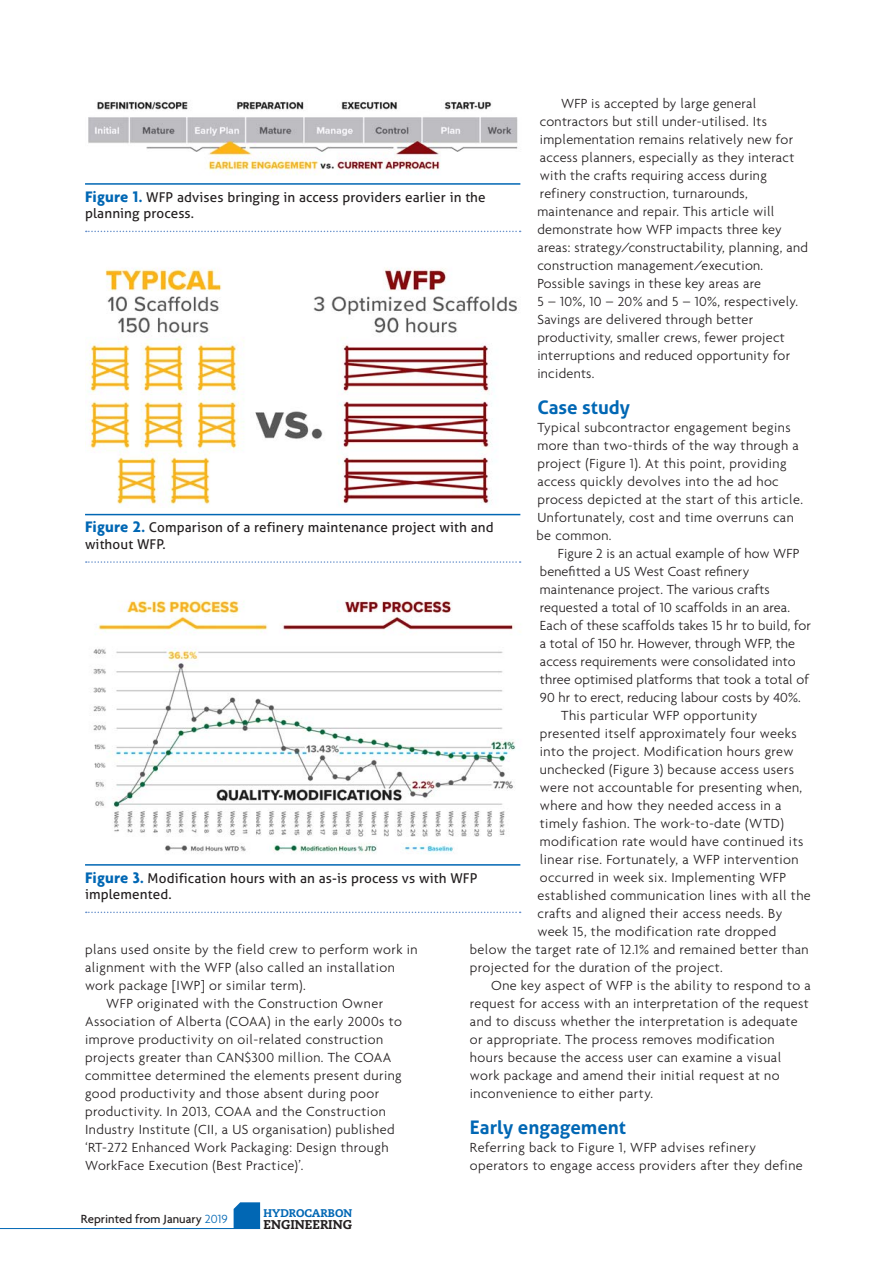
<style>
.page{position:relative;width:893px;height:1263px;background:#fff}
.page>*{position:absolute;margin:0;border:0;box-sizing:border-box;transform-origin:0 0}
.Sub_1{font:700 18.75px "Aller";color:#0167b4}
.Body_Text{font:300 14.25px/18px "Agenda";letter-spacing:.03em;color:#231f20}
.Body_Text-2{font:300 14.25px/18px "Agenda";letter-spacing:.01em;color:#231f20}
.Paragraph_1{font:300 14.25px/18px "Agenda";letter-spacing:.03em;color:#231f20}
.t1{font:13.5px/16.2px "Aller";letter-spacing:.01em;color:#231f20}
.t2{font:500 12.75px "Agenda";color:#231f20}
.t3{font:800 12.75px "Caecilia";color:#231f20}
.t4{font:800 11.1px "Caecilia";color:#0167b4}
.s1{font-family:"Agenda";font-weight:700;font-size:16.5px;color:#0167b4}
.s2{color:#262324}
.s3{font-weight:300;color:#0167b4}
</style>
<div class="page">
<hr style="left:0;top:1228px;width:260px;height:1px;background:#0167b4">
<svg style="left:234px;top:1202px;width:26px;height:26px"></svg>
<img style="left:88px;top:101px;width:430px;height:74px">
<img style="left:85px;top:268px;width:432px;height:237px">
<img style="left:93px;top:600px;width:428px;height:253px">
<hr style="left:85px;top:183px;width:435px;height:2px;background:#0167b4">
<svg style="left:86px;top:231px;width:435px;height:1px"></svg>
<hr style="left:85px;top:514px;width:435px;height:1px;background:#0167b4">
<svg style="left:86px;top:561px;width:435px;height:2px"></svg>
<hr style="left:85px;top:864px;width:435px;height:2px;background:#0167b4">
<svg style="left:86px;top:911px;width:435px;height:2px"></svg>
<p class="Body_Text" style="left:537px;top:94px;width:272px;text-indent:24px">WFP is accepted by large general contractors but still under-utilised. Its implementation remains relatively new for access planners, especially as they interact with the crafts requiring access during refinery construction, turnarounds, maintenance and repair. This article will demonstrate how WFP impacts three key areas: strategy/constructability, planning, and construction management/execution.<br>Possible savings in these key areas are<br>5 – 10%, 10 – 20% and 5 – 10%, respectively.<br>Savings are delivered through better productivity, smaller crews, fewer project interruptions and reduced opportunity for incidents.</p>
<p class="Sub_1" style="left:537px;top:396px;width:94px">Case study</p>
<p class="Paragraph_1" style="left:537px;top:418px;width:268px">Typical subcontractor engagement begins more than two-thirds of the way through a project (Figure 1). At this point, providing access quickly devolves into the ad hoc process depicted at the start of this article.<br>Unfortunately, cost and time overruns can be common.</p>
<p class="Body_Text-2" style="left:540px;top:544px;width:273px;text-indent:18px">Figure 2 is an actual example of how WFP benefitted a US West Coast refinery maintenance project. The various crafts requested a total of 10 scaffolds in an area.<br>Each of these scaffolds takes 15 hr to build, for a total of 150 hr. However, through WFP, the access requirements were consolidated into three optimised platforms that took a total of 90 hr to erect, reducing labour costs by 40%.</p>
<p class="Body_Text" style="left:561px;top:706px;width:198px">This particular WFP opportunity</p>
<p class="Body_Text" style="left:540px;top:724px;width:258px">presented itself approximately four weeks</p>
<p class="Body_Text" style="left:540px;top:742px;width:255px">into the project. Modification hours grew</p>
<p class="Body_Text" style="left:540px;top:760px;width:256px">unchecked (Figure 3) because access users</p>
<p class="Body_Text" style="left:540px;top:778px;width:264px">were not accountable for presenting when,</p>
<p class="Body_Text" style="left:540px;top:796px;width:243px">where and how they needed access in a</p>
<p class="Body_Text" style="left:540px;top:814px;width:245px">timely fashion. The work-to-date (WTD)</p>
<p class="Body_Text" style="left:540px;top:832px;width:265px">modification rate would have continued its</p>
<p class="Body_Text" style="left:540px;top:850px;width:260px">linear rise. Fortunately, a WFP intervention</p>
<p class="Body_Text" style="left:540px;top:868px;width:247px">occurred in week six. Implementing WFP</p>
<p class="Body_Text" style="left:537px;top:886px;width:275px">established communication lines with all the</p>
<p class="Body_Text" style="left:537px;top:904px;width:247px">crafts and aligned their access needs. By</p>
<p class="Body_Text" style="left:537px;top:922px;width:241px">week 15, the modification rate dropped</p>
<p class="Body_Text" style="left:470px;top:940px;width:340px">below the target rate of 12.1% and remained better than</p>
<p class="Body_Text" style="left:470px;top:958px;width:254px">projected for the duration of the project.</p>
<p class="Body_Text" style="left:470px;top:976px;width:342px;text-indent:21px">One key aspect of WFP is the ability to respond to a request for access with an interpretation of the request and to discuss whether the interpretation is adequate or appropriate. The process removes modification hours because the access user can examine a visual work package and amend their initial request at no inconvenience to either party.</p>
<p class="Sub_1" style="left:470px;top:1116px;width:158px">Early engagement</p>
<p class="Paragraph_1" style="left:470px;top:1138px;width:334px">Referring back to Figure 1, WFP advises refinery operators to engage access providers after they define</p>
<p class="t1" style="left:85px;top:189px;width:402px"><span class="s1">Figure 1.</span> WFP advises bringing in access providers earlier in the planning process.</p>
<p class="t1" style="left:85px;top:519px;width:410px"><span class="s1">Figure 2.</span> Comparison of a refinery maintenance project with and without WFP.</p>
<p class="t1" style="left:85px;top:870px;width:394px"><span class="s1">Figure 3.</span> Modification hours with an as-is process vs with WFP implemented.</p>
<p class="Body_Text" style="left:85px;top:940px;width:334px">plans used onsite by the field crew to perform work in alignment with the WFP (also called an installation work package [IWP] or similar term).</p>
<p class="Body_Text" style="left:85px;top:994px;width:318px;text-indent:21px">WFP originated with the Construction Owner Association of Alberta (COAA) in the early 2000s to improve productivity on oil-related construction projects greater than <span class="s2">CAN$300 million</span>. The COAA committee determined the elements present during good productivity and those absent during poor productivity. In 2013, COAA and the Construction Industry Institute (CII, a US organisation) published ‘RT-272 Enhanced Work Packaging: Design through WorkFace Execution (Best Practice)’.</p>
<p class="t2" style="left:81px;top:1211px;width:149px">Reprinted from January <span class="s3">2019</span></p>
<p class="t4" style="left:263px;top:1207px;width:90px">HYDROCARBON</p>
<p class="t3" style="left:263px;top:1216px;width:90px">ENGINEERING</p>
</div>
